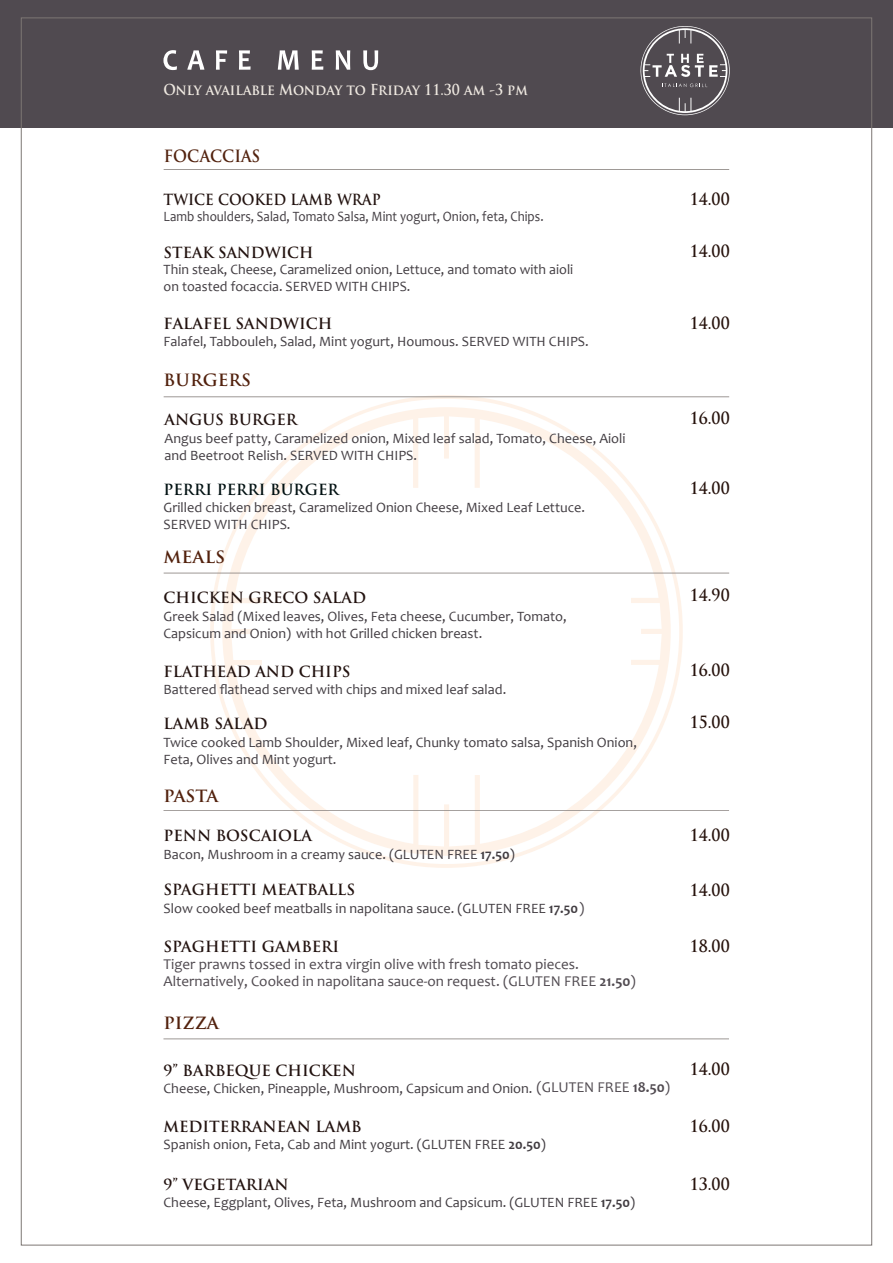
<style>
.page{position:relative;width:893px;height:1263px;background:#fff}
.page>*{position:absolute;margin:0;border:0;box-sizing:border-box;transform-origin:0 0}
.t1{font:700 16.5px "Trajan Pro";color:#26120c;scale:.91 1}
.t2{font:700 16.5px "Trajan Pro";color:#52210d}
.t3{font:700 16.5px "Trajan Pro";color:#52210d;scale:1.05 1}
.t4{font:700 16.5px "Trajan Pro";color:#52220e;scale:.91 1}
.t5{font:700 15px "Trajan Pro";color:#22120f}
.t6{font:15px/17.2px "Candara";color:#504a50}
.t7{font:700 15px "Trajan Pro";color:#22120f;scale:.91 1}
.t8{font:700 15px "Trajan Pro";color:#001011}
.t9{font:700 14.7px "Trajan Pro";color:#efe9e1;scale:.91 1}
.t10{font:14.25px/17.2px "Candara";color:#423d42}
.t11{font:14.25px "Candara";color:#423d42;scale:.91 1}
.s1{font-weight:700}
.s2{font-size:15px;color:#504a50}
.s3{font-weight:700;font-size:15px;color:#504a50}
</style>
<div class="page">
<div style="left:0;top:0;width:893px;height:127px;background:#504a50"></div>
<svg style="left:206px;top:395px;width:477px;height:473px"></svg>
<svg style="left:218px;top:407px;width:453px;height:449px"></svg>
<hr style="left:164px;top:169px;width:565px;height:1px;background:#847d7a">
<hr style="left:164px;top:396px;width:565px;height:1px;background:#847d7a">
<hr style="left:163px;top:810px;width:566px;height:1px;background:#847d7a">
<hr style="left:163px;top:1038px;width:566px;height:1px;background:#847d7a">
<svg style="left:163px;top:50px;width:14px;height:20px"></svg>
<svg style="left:187px;top:50px;width:17px;height:20px"></svg>
<svg style="left:216px;top:50px;width:11px;height:20px"></svg>
<svg style="left:239px;top:50px;width:12px;height:20px"></svg>
<svg style="left:278px;top:50px;width:21px;height:20px"></svg>
<svg style="left:312px;top:50px;width:11px;height:20px"></svg>
<svg style="left:336px;top:50px;width:14px;height:20px"></svg>
<svg style="left:363px;top:50px;width:15px;height:20px"></svg>
<hr style="left:164px;top:573px;width:565px;height:1px;background:#847d7a">
<svg style="left:640px;top:26px;width:90px;height:89px"></svg>
<p class="t9" style="left:163px;top:81px;width:402px">Only available Monday to Friday 11.30 am -3 pm</p>
<p class="t4" style="left:164px;top:146px;width:108px">FOCACCIAS</p>
<p class="t7" style="left:164px;top:190px;width:240px">TWICE COOKED LAMB WRAP</p>
<p class="t11" style="left:164px;top:208px;width:419px">Lamb shoulders, Salad, Tomato Salsa, Mint yogurt, Onion, feta, Chips.</p>
<p class="t5" style="left:164px;top:243px;width:151px">STEAK SANDWICH</p>
<p class="t10" style="left:164px;top:261px;width:411px;line-height:16.5px">Thin steak, Cheese, Caramelized onion, Lettuce, and tomato with aioli on toasted focaccia. SERVED WITH CHIPS.</p>
<p class="t5" style="left:164px;top:314px;width:170px">FALAFEL SANDWICH</p>
<p class="t10" style="left:164px;top:333px;width:427px">Falafel, Tabbouleh, Salad, Mint yogurt, Houmous. SERVED WITH CHIPS.</p>
<p class="t2" style="left:164px;top:370px;width:89px">BURGERS</p>
<p class="t5" style="left:165px;top:410px;width:134px">ANGUS BURGER</p>
<p class="t10" style="left:165px;top:429px;width:462px">Angus beef patty, Caramelized onion, Mixed leaf salad, Tomato, Cheese, Aioli and Beetroot Relish. SERVED WITH CHIPS.</p>
<p class="t8" style="left:164px;top:480px;width:177px">PERRI PERRI BURGER</p>
<p class="t10" style="left:164px;top:499px;width:423px">Grilled chicken breast, Caramelized Onion Cheese, Mixed Leaf Lettuce.<br>SERVED WITH CHIPS.</p>
<p class="t3" style="left:164px;top:547px;width:60px">MEALS</p>
<p class="t5" style="left:163px;top:588px;width:204px">CHICKEN GRECO SALAD</p>
<p class="t10" style="left:163px;top:607px;width:405px">Greek Salad (Mixed leaves, Olives, Feta cheese, Cucumber, Tomato,<br>Capsicum and Onion) with hot Grilled chicken breast.</p>
<p class="t5" style="left:163px;top:662px;width:189px">FLATHEAD AND CHIPS</p>
<p class="t10" style="left:163px;top:681px;width:344px">Battered flathead served with chips and mixed leaf salad.</p>
<p class="t1" style="left:690px;top:189px;width:45px">14.00</p>
<p class="t1" style="left:690px;top:240px;width:45px">14.00</p>
<p class="t1" style="left:690px;top:313px;width:45px">14.00</p>
<p class="t1" style="left:690px;top:408px;width:45px">16.00</p>
<p class="t1" style="left:690px;top:478px;width:45px">14.00</p>
<p class="t1" style="left:690px;top:585px;width:45px">14.90</p>
<p class="t1" style="left:690px;top:660px;width:45px">16.00</p>
<p class="t5" style="left:163px;top:714px;width:106px">LAMB SALAD</p>
<p class="t1" style="left:690px;top:712px;width:45px">15.00</p>
<p class="t10" style="left:163px;top:733px;width:475px">Twice cooked Lamb Shoulder, Mixed leaf, Chunky tomato salsa, Spanish Onion,<br>Feta, Olives and Mint yogurt.</p>
<p class="t2" style="left:163px;top:785px;width:56px">PASTA</p>
<p class="t5" style="left:163px;top:826px;width:150px">PENN BOSCAIOLA</p>
<p class="t1" style="left:690px;top:825px;width:45px">14.00</p>
<p class="t10" style="left:163px;top:845px;width:353px">Bacon, Mushroom in a creamy sauce. (GLUTEN FREE <span class="s1">17.50</span>)</p>
<p class="t5" style="left:163px;top:880px;width:193px">SPAGHETTI MEATBALLS</p>
<p class="t10" style="left:163px;top:899px;width:422px">Slow cooked beef meatballs in napolitana sauce. (GLUTEN FREE <span class="s1">17.50</span><span class="s2">)</span></p>
<p class="t5" style="left:163px;top:937px;width:177px">SPAGHETTI GAMBERI</p>
<p class="t6" style="left:163px;top:955px;width:474px">Tiger prawns tossed in extra virgin olive with fresh tomato pieces.<br>Alternatively, Cooked in napolitana sauce-on request. (GLUTEN FREE <span class="s1">21.50</span>)</p>
<p class="t1" style="left:690px;top:880px;width:45px">14.00</p>
<p class="t1" style="left:690px;top:935px;width:45px">18.00</p>
<p class="t3" style="left:163px;top:1012px;width:54px">PIZZA</p>
<p class="t5" style="left:163px;top:1061px;width:194px">9’’ BARBEQUE CHICKEN</p>
<p class="t1" style="left:690px;top:1058px;width:45px">14.00</p>
<p class="t10" style="left:163px;top:1079px;width:508px">Cheese, Chicken, Pineapple, Mushroom, Capsicum and Onion. <span class="s2">(GLUTEN FREE</span> <span class="s3">18.50</span><span class="s2">)</span></p>
<p class="t5" style="left:163px;top:1117px;width:200px">MEDITERRANEAN LAMB</p>
<p class="t1" style="left:690px;top:1116px;width:45px">16.00</p>
<p class="t10" style="left:163px;top:1136px;width:384px">Spanish onion, Feta, Cab and Mint yogurt. (GLUTEN FREE <span class="s1">20.50</span>)</p>
<p class="t5" style="left:163px;top:1175px;width:127px">9’’ VEGETARIAN</p>
<p class="t1" style="left:690px;top:1173px;width:45px">13.00</p>
<p class="t10" style="left:163px;top:1194px;width:473px">Cheese, Eggplant, Olives, Feta, Mushroom and Capsicum. (GLUTEN FREE <span class="s1">17.50</span>)</p>
</div>
